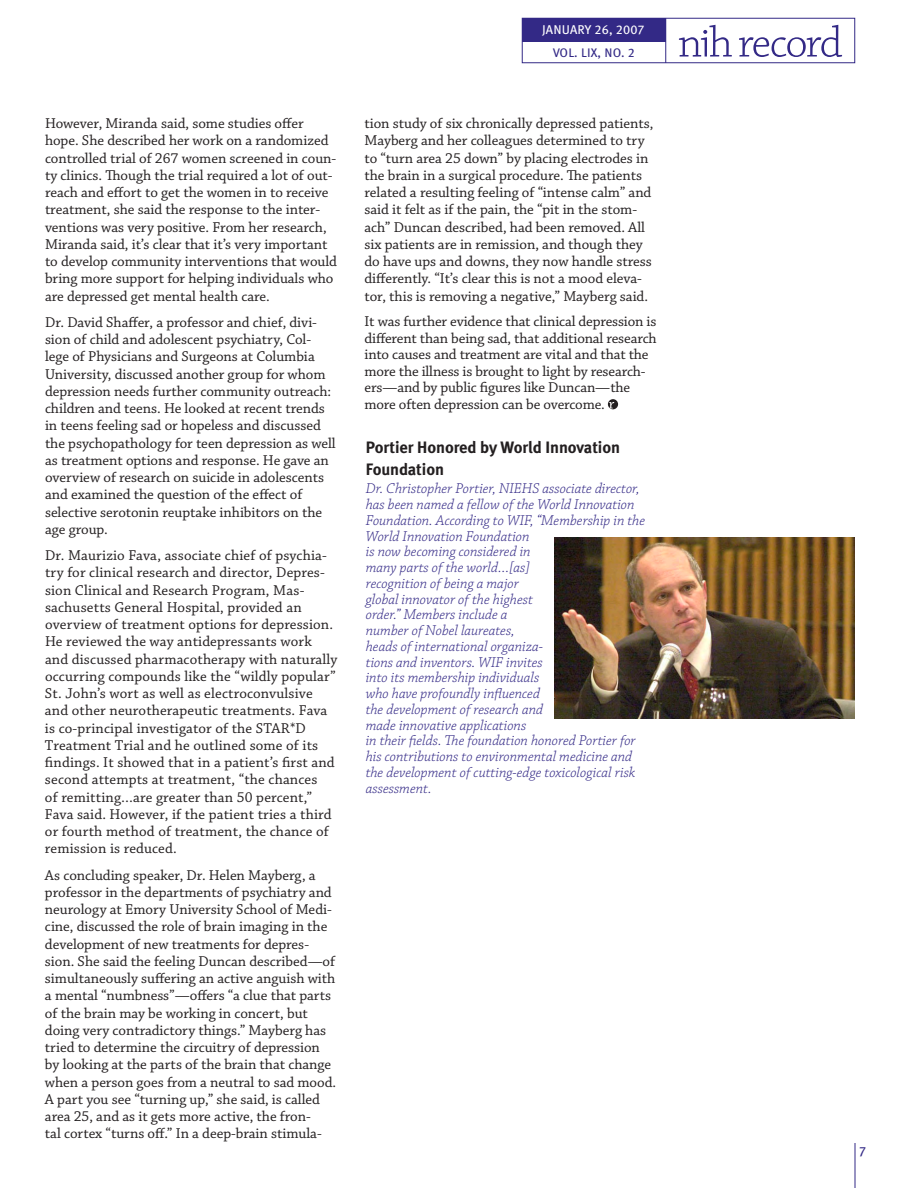
<style>
.page{position:relative;width:918px;height:1188px;background:#fff}
.page>*{position:absolute;margin:0;border:0;box-sizing:border-box;transform-origin:0 0}
.Headline_2__without{font:700 16.5px/21.6px "Meta";letter-spacing:-.005em;color:#231f20}
.Body_Text_2{font:15px/17.2px "Chaparral Pro";letter-spacing:-.005em;color:#231f20}
.Photo_caption{font:italic 300 15px/15.8px "Chaparral Pro";color:#332986}
.t1{font:12.75px "Meta Book LF Caps";letter-spacing:.01em;color:#fff}
.t2{font:12.45px "Meta Book LF Caps";letter-spacing:.01em;color:#332986}
</style>
<div class="page">
<hr style="left:855px;top:1143px;width:1px;height:45px;background:#332986">
<div style="left:608px;top:399px;width:10px;height:10px;background:#231f20;border-radius:50%"></div>
<svg style="left:609px;top:402px;width:5px;height:6px"></svg>
<img style="left:555px;top:537px;width:300px;height:181px">
<div style="left:522px;top:18px;width:333px;height:45px;border:1px solid #332986"></div>
<div style="left:522px;top:18px;width:144px;height:24px;background:#332986"></div>
<hr style="left:665px;top:18px;width:1px;height:45px;background:#332986">
<svg style="left:739px;top:25px;width:103px;height:32px"></svg>
<svg style="left:679px;top:25px;width:53px;height:32px"></svg>
<p class="Body_Text_2" style="left:45px;top:115px;width:294px">However, Miranda said, some studies offer hope. She described her work on a randomized controlled trial of 267 women screened in coun&shy;ty clinics. Though the trial required a lot of out&shy;reach and effort to get the women in to receive treatment, she said the response to the inter&shy;ventions was very positive. From her research, Miranda said, it’s clear that it’s very important to develop community interventions that would bring more support for helping individuals who are depressed get mental health care.</p>
<p class="Body_Text_2" style="left:45px;top:314px;width:292px">Dr. David Shaffer, a professor and chief, divi&shy;sion of child and adolescent psychiatry, Col&shy;lege of Physicians and Surgeons at Columbia University, discussed another group for whom depression needs further community outreach: children and teens. He looked at recent trends in teens feeling sad or hopeless and discussed the psychopathology for teen depression as well as treatment options and response. He gave an overview of research on suicide in adolescents and examined the question of the effect of selective serotonin reuptake inhibitors on the age group.</p>
<p class="Body_Text_2" style="left:45px;top:547px;width:294px">Dr. Maurizio Fava, associate chief of psychia&shy;try for clinical research and director, Depres&shy;sion Clinical and Research Program, Mas&shy;sachusetts General Hospital, provided an overview of treatment options for depression.<br>He reviewed the way antidepressants work and discussed pharmacotherapy with naturally occurring compounds like the “wildly popular” St. John’s wort as well as electroconvulsive and other neurotherapeutic treatments. Fava is co-principal investigator of the STAR*D Treatment Trial and he outlined some of its findings. It showed that in a patient’s first and second attempts at treatment, “the chances<br>of remitting…are greater than 50 percent,” Fava said. However, if the patient tries a third or fourth method of treatment, the chance of remission is reduced.</p>
<p class="Body_Text_2" style="left:45px;top:867px;width:293px">As concluding speaker, Dr. Helen Mayberg, a professor in the departments of psychiatry and neurology at Emory University School of Medi&shy;cine, discussed the role of brain imaging in the development of new treatments for depres&shy;sion. She said the feeling Duncan described—of simultaneously suffering an active anguish with a mental “numbness”—offers “a clue that parts of the brain may be working in concert, but doing very contradictory things.” Mayberg has tried to determine the circuitry of depression by looking at the parts of the brain that change when a person goes from a neutral to sad mood.<br>A part you see “turning up,” she said, is called area 25, and as it gets more active, the fron-<br>tal cortex “turns off.” In a deep-brain stimula-</p>
<p class="t1" style="left:542px;top:22px;width:104px">JANUARY 26, 2007</p>
<p class="t2" style="left:553px;top:45px;width:83px">VOL. LIX, NO. 2</p>
<p class="Body_Text_2" style="left:364px;top:115px;width:290px">tion study of six chronically depressed patients, Mayberg and her colleagues determined to try to “turn area 25 down” by placing electrodes in the brain in a surgical procedure. The patients related a resulting feeling of “intense calm” and said it felt as if the pain, the “pit in the stom&shy;ach” Duncan described, had been removed. All six patients are in remission, and though they do have ups and downs, they now handle stress differently. “It’s clear this is not a mood eleva&shy;tor, this is removing a negative,” Mayberg said.</p>
<p class="Body_Text_2" style="left:364px;top:314px;width:294px;line-height:16.6px">It was further evidence that clinical depression is different than being sad, that additional research into causes and treatment are vital and that the more the illness is brought to light by research&shy;ers—and by public figures like Duncan—the more often depression can be overcome.</p>
<p class="Headline_2__without" style="left:366px;top:436px;width:256px">Portier Honored by World Innovation<br>Foundation</p>
<p class="Photo_caption" style="left:366px;top:481px;width:281px">Dr. Christopher Portier, NIEHS associate director, has been named a fellow of the World Innovation Foundation. According to WIF, “Membership in the World Innovation Foundation<br>is now becoming considered in<br>many parts of the world…[as]<br>recognition of being a major<br>global innovator of the highest<br>order.” Members include a<br>number of Nobel laureates,<br>heads of international organiza-<br>tions and inventors. WIF invites<br>into its membership individuals<br>who have profoundly influenced<br>the development of research and<br>made innovative applications<br>in their fields. The foundation honored Portier for his contributions to environmental medicine and the development of cutting-edge toxicological risk assessment.</p>
</div>
